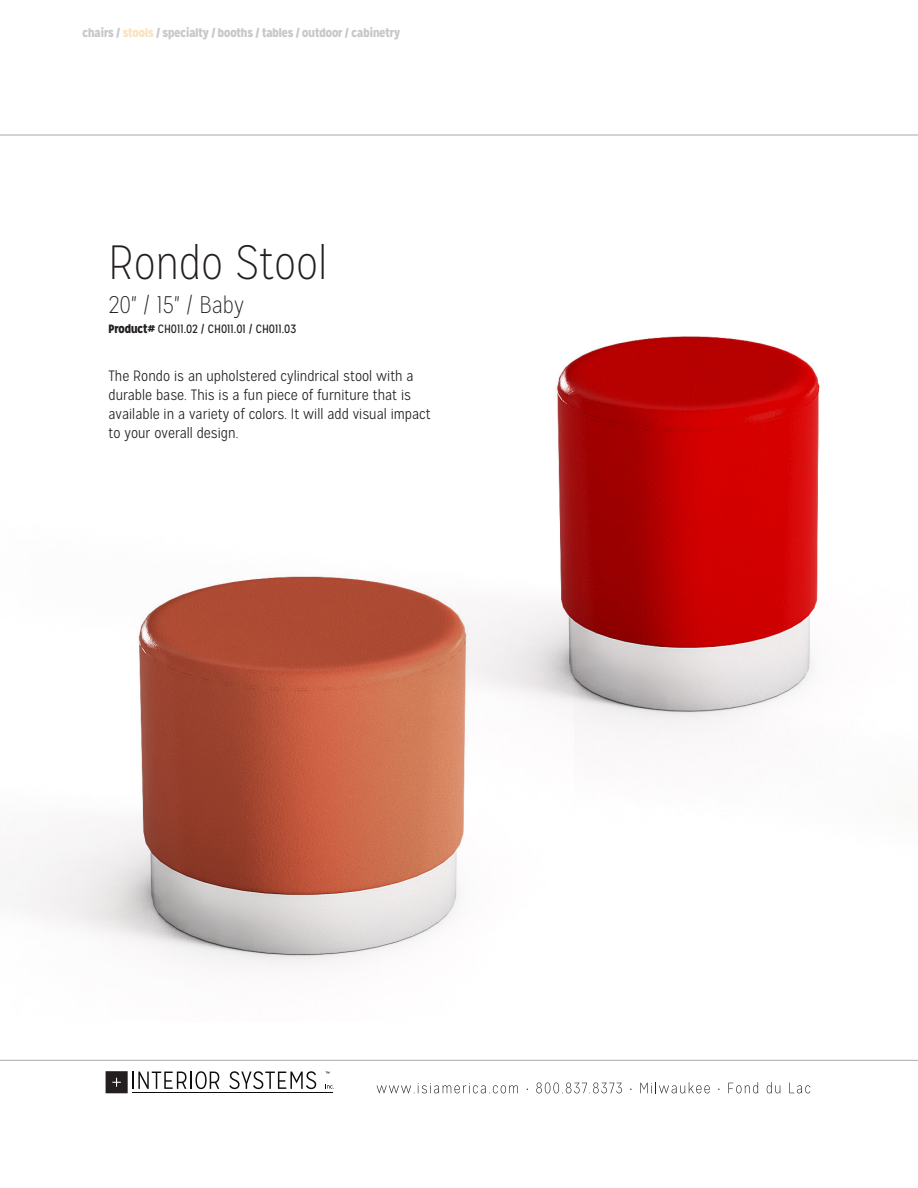
<style>
.page{position:relative;width:918px;height:1188px;background:#fff}
.page>*{position:absolute;margin:0;border:0;box-sizing:border-box;transform-origin:0 0}
._1_Title{font:100 48px "Mission Gothic";color:#231f20}
._1_Title-2{font:100 24px "Mission Gothic";color:#231f20}
._2_body{font:300 15px/18.8px "Mission Gothic";color:#231f20}
.t1{font:900 12px "Mission Gothic";color:#c7c8ca}
._3_specs{font:12px "Mission Gothic";color:#231f20}
.s1{color:#fae1be}
.s2{font-weight:900}
</style>
<div class="page">
<hr style="left:0;top:135px;width:918px;height:1px;background:#a8a9ad">
<hr style="left:0;top:1060px;width:918px;height:1px;background:#a8a9ad">
<svg style="left:377px;top:1083px;width:141px;height:11px"></svg>
<svg style="left:536px;top:1083px;width:86px;height:11px"></svg>
<svg style="left:640px;top:1082px;width:70px;height:11px"></svg>
<svg style="left:728px;top:1082px;width:30px;height:11px"></svg>
<svg style="left:767px;top:1082px;width:14px;height:11px"></svg>
<svg style="left:789px;top:1083px;width:21px;height:10px"></svg>
<svg style="left:327px;top:1085px;width:7px;height:4px"></svg>
<svg style="left:229px;top:1071px;width:87px;height:18px"></svg>
<hr style="left:132px;top:1092px;width:201px;height:1px;background:#0c0d0c">
<svg style="left:106px;top:1071px;width:113px;height:22px"></svg>
<img style="left:10px;top:421px;width:565px;height:546px">
<img style="left:575px;top:336px;width:245px;height:399px">
<p class="t1" style="left:82px;top:25px;width:319px">chairs / <span class="s1">stools</span> / specialty / booths / tables / outdoor / cabinetry</p>
<p class="_1_Title" style="left:108px;top:235px;width:220px">Rondo Stool</p>
<p class="_1_Title-2" style="left:108px;top:291px;width:137px">20" / 15" / Baby</p>
<p class="_3_specs" style="left:108px;top:322px;width:189px"><span class="s2">Product#</span> CH011.02 / CH011.01 / CH011.03</p>
<p class="_2_body" style="left:108px;top:367px;width:324px">The Rondo is an upholstered cylindrical stool with a durable base. This is a fun piece of furniture that is available in a variety of colors. It will add visual impact to your overall design.</p>
</div>
